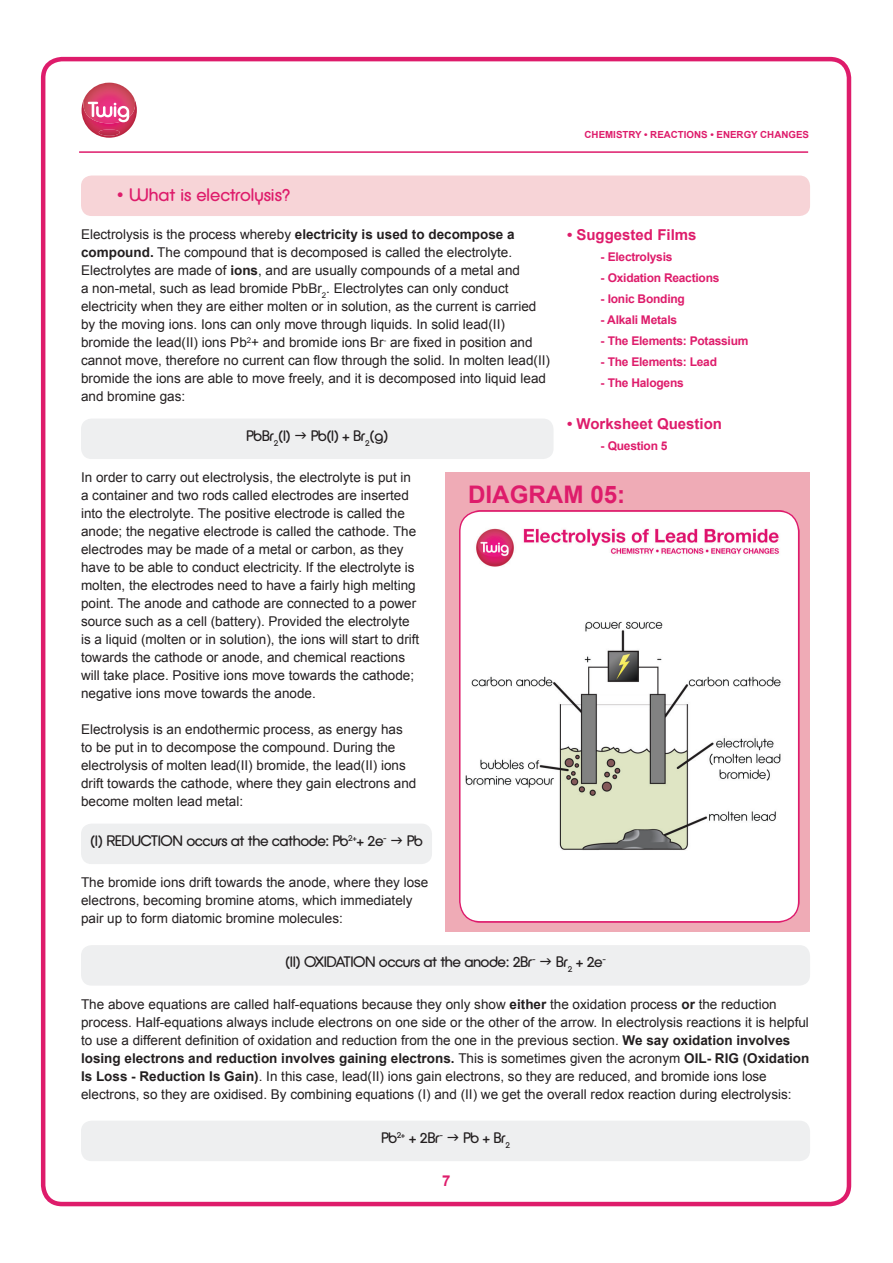
<style>
.page{position:relative;width:893px;height:1263px;background:#fff}
.page>*{position:absolute;margin:0;border:0;box-sizing:border-box;transform-origin:0 0}
.t1{font:700 24.15px "Arial";color:#de1c6b}
.t2{font:18px "Defused";color:#de1c6b}
.t3{font:15px "Defused";letter-spacing:-.03em;color:#231f20}
.t4{font:700 15px "Arial";color:#de1c6b}
.t5{font:13.5px/18px "Arial";color:#231f20}
.t6{font:700 12px "Arial";letter-spacing:-.02em;color:#de1c6b}
.t7{font:700 9.75px "Arial";color:#de1c6b}
.s1{font-weight:700}
</style>
<div class="page">
<div style="left:41px;top:57px;width:810px;height:1149px;border:4px solid #de1c6b;border-radius:19px"></div>
<hr style="left:79px;top:151px;width:729px;height:2px;background:#de1c6b">
<img style="left:82px;top:100px;width:55px;height:25px">
<img style="left:99px;top:129px;width:21px;height:7px">
<img style="left:83px;top:91px;width:52px;height:32px">
<svg style="left:84px;top:83px;width:45px;height:39px"></svg>
<div style="left:446px;top:472px;width:364px;height:460px;background:#efabb6"></div>
<img style="left:459px;top:510px;width:340px;height:412px">
<div style="left:459px;top:510px;width:340px;height:412px;border:2px solid #de1c6b;border-radius:21px"></div>
<div style="left:81px;top:824px;width:351px;height:40px;background:#eeeff0;border-radius:11px"></div>
<div style="left:81px;top:945px;width:729px;height:41px;background:#eeeff0;border-radius:11px"></div>
<div style="left:81px;top:1121px;width:729px;height:40px;background:#eeeff0;border-radius:11px"></div>
<div style="left:81px;top:176px;width:729px;height:40px;background:#f7d4d7;border-radius:11px"></div>
<div style="left:81px;top:419px;width:472px;height:40px;background:#eeeff0;border-radius:11px"></div>
<p class="t7" style="left:585px;top:128px;width:226px">CHEMISTRY • REACTIONS • ENERGY CHANGES</p>
<h2 class="t2" style="left:116px;top:184px;width:176px">• What is electrolysis?</h2>
<p class="t5" style="left:81px;top:226px;width:470px">Electrolysis is the process whereby <span class="s1">electricity is used to decompose a compound.</span> The compound that is decomposed is called the electrolyte.<br>Electrolytes are made of <span class="s1">ions</span>, and are usually compounds of a metal and<br>a non-metal, such as lead bromide PbBr<sub>2</sub>. Electrolytes can only conduct electricity when they are either molten or in solution, as the current is carried by the moving ions. Ions can only move through liquids. In solid lead(II) bromide the lead(II) ions Pb<sup>2</sup>+ and bromide ions Br<sup>-</sup> are fixed in position and cannot move, therefore no current can flow through the solid. In molten lead(II) bromide the ions are able to move freely, and it is decomposed into liquid lead and bromine gas:</p>
<p class="t3" style="left:246px;top:427px;width:46px">PbBr<sub>2</sub>(l)</p>
<p class="t3" style="left:311px;top:427px;width:79px">Pb(l) + Br<sub>2</sub>(g)</p>
<p class="t4" style="left:567px;top:225px;width:131px">• Suggested Films</p>
<p class="t6" style="left:600px;top:249px;width:74px">- Electrolysis</p>
<p class="t6" style="left:600px;top:270px;width:121px">- Oxidation Reactions</p>
<p class="t6" style="left:600px;top:291px;width:86px">- Ionic Bonding</p>
<p class="t6" style="left:600px;top:312px;width:78px">- Alkali Metals</p>
<p class="t6" style="left:600px;top:333px;width:150px">- The Elements: Potassium</p>
<p class="t6" style="left:600px;top:354px;width:118px">- The Elements: Lead</p>
<p class="t6" style="left:600px;top:375px;width:85px">- The Halogens</p>
<p class="t4" style="left:567px;top:414px;width:157px">• Worksheet Question</p>
<p class="t6" style="left:600px;top:438px;width:69px">- Question 5</p>
<p class="t5" style="left:81px;top:469px;width:340px">In order to carry out electrolysis, the electrolyte is put in a container and two rods called electrodes are inserted into the electrolyte. The positive electrode is called the anode; the negative electrode is called the cathode. The electrodes may be made of a metal or carbon, as they have to be able to conduct electricity. If the electrolyte is molten, the electrodes need to have a fairly high melting point. The anode and cathode are connected to a power source such as a cell (battery). Provided the electrolyte is a liquid (molten or in solution), the ions will start to drift towards the cathode or anode, and chemical reactions will take place. Positive ions move towards the cathode; negative ions move towards the anode.</p>
<p class="t5" style="left:81px;top:721px;width:337px">Electrolysis is an endothermic process, as energy has to be put in to decompose the compound. During the electrolysis of molten lead(II) bromide, the lead(II) ions drift towards the cathode, where they gain electrons and become molten lead metal:</p>
<p class="t3" style="left:90px;top:832px;width:298px">(I) REDUCTION occurs at the cathode: Pb<sup>2+</sup>+ 2e<sup>-</sup></p>
<p class="t3" style="left:407px;top:832px;width:18px">Pb</p>
<p class="t5" style="left:81px;top:874px;width:349px">The bromide ions drift towards the anode, where they lose electrons, becoming bromine atoms, which immediately pair up to form diatomic bromine molecules:</p>
<p class="t3" style="left:285px;top:953px;width:252px">(II) OXIDATION occurs at the anode: 2Br<sup>-</sup></p>
<p class="t3" style="left:556px;top:953px;width:52px">Br<sub>2</sub> + 2e<sup>-</sup></p>
<p class="t5" style="left:81px;top:995px;width:730px">The above equations are called half-equations because they only show <span class="s1">either</span> the oxidation process <span class="s1">or</span> the reduction process. Half-equations always include electrons on one side or the other of the arrow. In electrolysis reactions it is helpful to use a different definition of oxidation and reduction from the one in the previous section. <span class="s1">We say oxidation involves losing electrons and reduction involves gaining electrons.</span> This is sometimes given the acronym <span class="s1">OIL- RIG (Oxidation Is Loss - Reduction Is Gain)</span>. In this case, lead(II) ions gain electrons, so they are reduced, and bromide ions lose electrons, so they are oxidised. By combining equations (I) and (II) we get the overall redox reaction during electrolysis:</p>
<p class="t3" style="left:381px;top:1129px;width:63px">Pb<sup>2+</sup> + 2Br<sup>-</sup></p>
<p class="t3" style="left:463px;top:1129px;width:48px">Pb + Br<sub>2</sub></p>
<h1 class="t1" style="left:468px;top:478px;width:159px">DIAGRAM 05:</h1>
<p class="t4" style="left:442px;top:1170px;width:10px">7</p>
</div>
